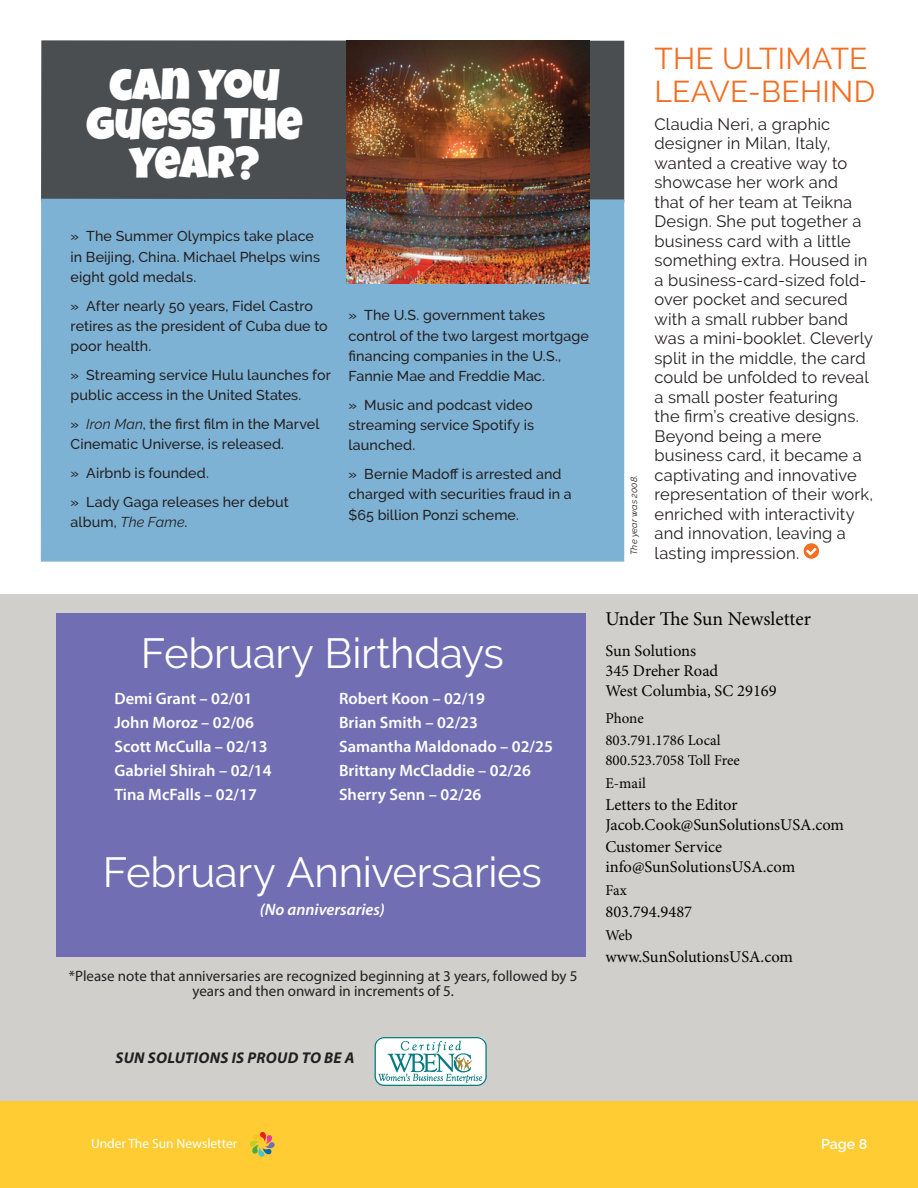
<style>
.page{position:relative;width:918px;height:1188px;background:#fff}
.page>*{position:absolute;margin:0;border:0;box-sizing:border-box;transform-origin:0 0}
.t1{font:45px/39px "Luckiest Guy";color:#fff;text-align:center}
.t2{font:42px "Raleway";letter-spacing:-.01em;color:#fff}
.t3{font:30px/33px "Raleway";letter-spacing:.01em;color:#f36e21}
.t4{font:19.5px "Minion Pro";color:#080302}
.t5{font:16.5px/19.5px "Raleway";letter-spacing:.01em;color:#231f20}
.t6{font:600 16.5px "Myriad Pro";color:#fff}
.t7{font:16.5px "Minion Pro";color:#080302}
.t8{font:italic 600 16.5px "Myriad Pro";color:#fff}
.t9{font:italic 700 15.6px "Myriad Pro";letter-spacing:.02em;color:#231f20}
.t10{font:15px/15px "Myriad Pro";color:#231f20;text-align:center}
.t11{font:15px "Minion Pro";color:#080302}
.t12{font:500 14.25px/20.2px "Raleway";letter-spacing:.005em;color:#231f20}
.t13{font:600 14.25px "Raleway";color:#fff}
.t14{font:13.5px "Myriad Pro";color:#fff}
.t15{font:italic 9px "Raleway";letter-spacing:.025em;color:#231f20}
.s1{font-weight:400;font-style:italic}
</style>
<div class="page">
<div style="left:0;top:594px;width:918px;height:533px;background:#d0cfcc"></div>
<div style="left:0;top:1102px;width:918px;height:86px;background:#fc3"></div>
<svg style="left:250px;top:1132px;width:25px;height:25px"></svg>
<div style="left:56px;top:613px;width:529px;height:344px;background:#716eb3"></div>
<svg style="left:375px;top:1037px;width:112px;height:49px;background:#c5dfdf"></svg>
<div style="left:41px;top:40px;width:583px;height:162px;background:#4b4e50"></div>
<div style="left:41px;top:199px;width:583px;height:363px;background:#7eb2d4"></div>
<img style="left:346px;top:40px;width:243px;height:244px">
<svg style="left:804px;top:543px;width:15px;height:16px"></svg>
<p class="t1" style="left:86px;top:66px;width:218px">CAN YOU<br>GUESS THE<br>YEAR?</p>
<p class="t12" style="left:71px;top:226px;width:251px">» The Summer Olympics take place in Beijing, China. Michael Phelps wins eight gold medals.</p>
<p class="t12" style="left:71px;top:295px;width:259px">» After nearly 50 years, Fidel Castro retires as the president of Cuba due to poor health.</p>
<p class="t12" style="left:71px;top:365px;width:262px">» Streaming service Hulu launches for public access in the United States.</p>
<p class="t12" style="left:71px;top:414px;width:250px">» <span class="s1">Iron Man</span>, the first film in the Marvel<br>Cinematic Universe, is released.</p>
<p class="t12" style="left:71px;top:463px;width:140px">» Airbnb is founded.</p>
<p class="t12" style="left:71px;top:491px;width:220px">» Lady Gaga releases her debut album, <span class="s1">The Fame</span>.</p>
<p class="t12" style="left:349px;top:305px;width:242px">» The U.S. government takes control of the two largest mortgage financing companies in the U.S.,<br>Fannie Mae and Freddie Mac.</p>
<p class="t12" style="left:349px;top:395px;width:187px;text-align:justify">» Music and podcast video streaming service Spotify is launched.</p>
<p class="t12" style="left:349px;top:464px;width:225px">» Bernie Madoff is arrested and charged with securities fraud in a $65 billion Ponzi scheme.</p>
<p class="t15" style="left:629px;top:555px;width:82px;rotate:-90deg">The year was 2008.</p>
<p class="t3" style="left:654px;top:41px;width:222px">THE ULTIMATE<br>LEAVE-BEHIND</p>
<p class="t5" style="left:654px;top:114px;width:220px">Claudia Neri, a graphic designer in Milan, Italy, wanted a creative way to showcase her work and<br>that of her team at Teikna<br>Design. She put together a business card with a little something extra. Housed in a business-card-sized fold&shy;over pocket and secured with a small rubber band was a mini-booklet. Cleverly split in the middle, the card could be unfolded to reveal a small poster featuring<br>the firm’s creative designs.<br>Beyond being a mere business card, it became a captivating and innovative representation of their work, enriched with interactivity and innovation, leaving a lasting impression.</p>
<p class="t2" style="left:141px;top:629px;width:365px">February Birthdays</p>
<p class="t6" style="left:114px;top:688px;width:139px">Demi Grant – 02/01</p>
<p class="t6" style="left:114px;top:712px;width:141px">John Moroz – 02/06</p>
<p class="t6" style="left:114px;top:736px;width:155px">Scott McCulla – 02/13</p>
<p class="t6" style="left:114px;top:760px;width:159px">Gabriel Shirah – 02/14</p>
<p class="t6" style="left:114px;top:784px;width:144px">Tina McFalls – 02/17</p>
<p class="t6" style="left:339px;top:688px;width:147px">Robert Koon – 02/19</p>
<p class="t6" style="left:339px;top:712px;width:140px">Brian Smith – 02/23</p>
<p class="t6" style="left:339px;top:736px;width:215px">Samantha Maldonado – 02/25</p>
<p class="t6" style="left:339px;top:760px;width:193px">Brittany McCladdie – 02/26</p>
<p class="t6" style="left:339px;top:784px;width:144px">Sherry Senn – 02/26</p>
<p class="t2" style="left:103px;top:848px;width:441px">February Anniversaries</p>
<p class="t8" style="left:260px;top:899px;width:127px">(No anniversaries)</p>
<p class="t10" style="left:69px;top:968px;width:510px">*Please note that anniversaries are recognized beginning at 3 years, followed by 5 years and then onward in increments of 5.</p>
<p class="t4" style="left:605px;top:606px;width:207px">Under The Sun Newsletter</p>
<p class="t7" style="left:605px;top:640px;width:92px">Sun Solutions</p>
<p class="t7" style="left:605px;top:660px;width:114px">345 Dreher Road</p>
<p class="t7" style="left:605px;top:679px;width:173px">West Columbia, SC 29169</p>
<p class="t11" style="left:605px;top:709px;width:40px">Phone</p>
<p class="t11" style="left:605px;top:730px;width:117px">803.791.1786 Local</p>
<p class="t11" style="left:605px;top:750px;width:136px">800.523.7058 Toll Free</p>
<p class="t11" style="left:605px;top:773px;width:42px">E-mail</p>
<p class="t7" style="left:605px;top:794px;width:134px">Letters to the Editor</p>
<p class="t7" style="left:605px;top:813px;width:240px">Jacob.Cook@SunSolutionsUSA.com</p>
<p class="t7" style="left:605px;top:835px;width:118px">Customer Service</p>
<p class="t7" style="left:605px;top:855px;width:191px">info@SunSolutionsUSA.com</p>
<p class="t11" style="left:605px;top:880px;width:23px">Fax</p>
<p class="t7" style="left:605px;top:901px;width:88px">803.794.9487</p>
<p class="t11" style="left:605px;top:925px;width:29px">Web</p>
<p class="t7" style="left:605px;top:946px;width:189px">www.SunSolutionsUSA.com</p>
<p class="t9" style="left:115px;top:1048px;width:241px">SUN SOLUTIONS IS PROUD TO BE A</p>
<p class="t14" style="left:91px;top:1136px;width:148px">Under The Sun Newsletter</p>
<p class="t13" style="left:821px;top:1136px;width:48px">Page 8</p>
</div>
